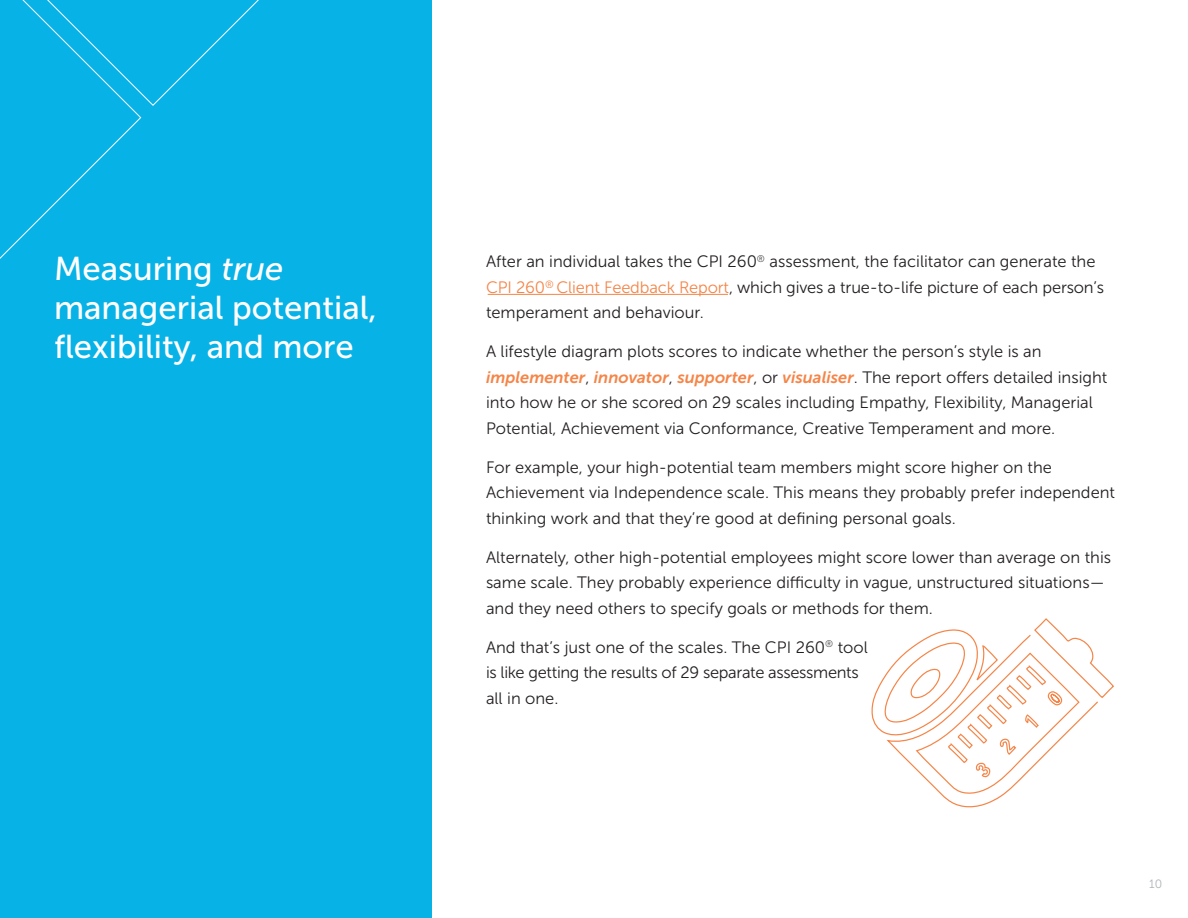
<style>
.page{position:relative;width:1188px;height:918px;background:#fff}
.page>*{position:absolute;margin:0;border:0;box-sizing:border-box;transform-origin:0 0}
.t1{font:33px/39px "Museo Sans 500";color:#fff}
.t2{font:16.5px/25.5px "Museo Sans 300";color:#231f20}
.t3{font:16.5px/25.5px "Museo Sans 300";letter-spacing:-.02em;color:#231f20}
.t4{font:italic 16.5px "Museo Sans 700";color:#f58548}
.t5{font:12px "Museo Sans 300";color:#aeb4b7}
.s1{font-style:italic}
.s2{color:#f58548}
.s3{font-family:"Museo Sans 300";font-style:normal;color:#231f20}
</style>
<div class="page">
<div style="left:0;top:0;width:432px;height:918px;background:#07b2e7"></div>
<svg style="left:142px;top:0;width:117px;height:106px"></svg>
<svg style="left:0;top:0;width:142px;height:259px"></svg>
<svg style="left:871px;top:618px;width:243px;height:190px"></svg>
<hr style="left:488px;top:294px;width:240px;height:1px;background:#f58548">
<h1 class="t1" style="left:54px;top:249px;width:325px">Measuring <span class="s1">true </span>managerial potential, flexibility, and more</h1>
<p class="t2" style="left:486px;top:249px;width:620px">After an individual takes the CPI 260<sup>®</sup> assessment, the facilitator can generate the<br><span class="s2">CPI 260</span><sup>®</sup> <span class="s2">Client Feedback Report</span>, which gives a true-to-life picture of each person’s temperament and behaviour.</p>
<p class="t2" style="left:486px;top:339px;width:557px">A lifestyle diagram plots scores to indicate whether the person’s style is an</p>
<p class="t4" style="left:486px;top:368px;width:623px">implementer<span class="s3">,</span> innovator<span class="s3">,</span> supporter<span class="s3">, or</span> visualiser<span class="s3">. The report offers detailed insight</span></p>
<p class="t2" style="left:486px;top:390px;width:608px">into how he or she scored on 29 scales including Empathy, Flexibility, Managerial<br>Potential, Achievement via Conformance, Creative Temperament and more.</p>
<p class="t2" style="left:486px;top:455px;width:631px">For example, your high-potential team members might score higher on the<br>Achievement via Independence scale. This means they probably prefer independent thinking work and that they’re good at defining personal goals.</p>
<p class="t2" style="left:486px;top:545px;width:627px">Alternately, other high-potential employees might score lower than average on this same scale. They probably experience difficulty in vague, unstructured situations— and they need others to specify goals or methods for them.</p>
<p class="t3" style="left:486px;top:635px;width:383px">And that’s just one of the scales. The CPI 260<sup>®</sup> tool is like getting the results of 29 separate assessments all in one.</p>
<p class="t5" style="left:1149px;top:878px;width:15px">10</p>
</div>
